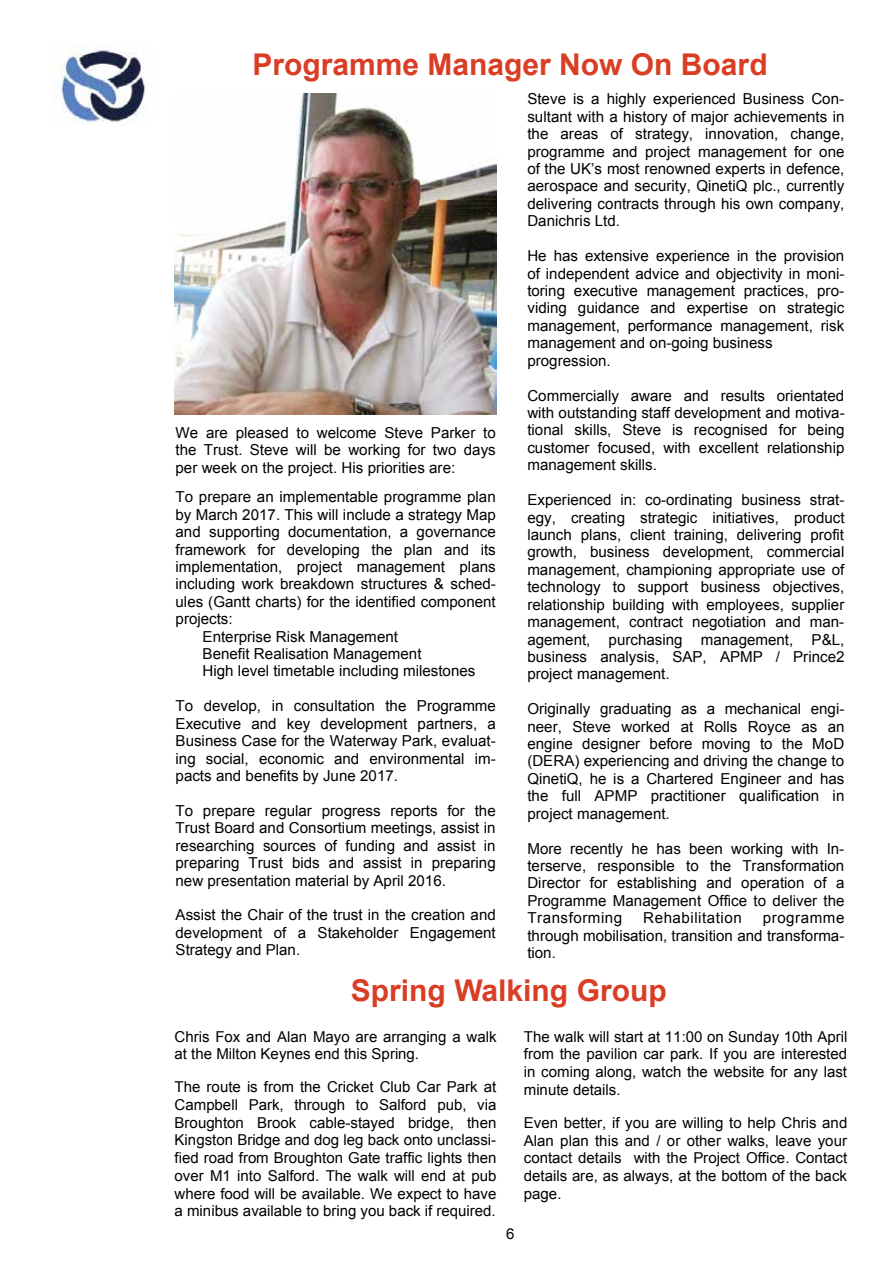
<style>
.page{position:relative;width:893px;height:1263px;background:#fff}
.page>*{position:absolute;margin:0;border:0;box-sizing:border-box;transform-origin:0 0}
.t1{font:700 30px "Arial";color:#d93e25}
.t2{font:15.15px/17.4px "Arial";color:#000;text-align:justify}
.t3{font:15.15px "Arial";letter-spacing:.035em;color:#000}
.t4{font:15px/17.7px "Arial";color:#000;text-align:justify}
</style>
<div class="page">
<img style="left:56px;top:44px;width:90px;height:82px">
<img style="left:175px;top:94px;width:321px;height:321px">
<h1 class="t1" style="left:252px;top:45px;width:517px">Programme Manager Now On Board</h1>
<p class="t2" style="left:527px;top:90px;width:318px">Steve is a highly experienced Business Con&shy;sultant with a history of major achievements in the areas of strategy, innovation, change, programme and project management for one of the UK’s most renowned experts in defence, aerospace and security, QinetiQ plc., currently delivering contracts through his own company, Danichris Ltd.</p>
<p class="t2" style="left:527px;top:247px;width:318px;text-align:left">He has extensive experience in the provision of independent advice and objectivity in moni&shy;toring executive management practices, pro&shy;viding guidance and expertise on strategic management, performance management, risk management and on-going business progression.</p>
<p class="t2" style="left:527px;top:387px;width:319px">Commercially aware and results orientated with outstanding staff development and motiva&shy;tional skills, Steve is recognised for being customer focused, with excellent relationship management skills.</p>
<p class="t2" style="left:527px;top:491px;width:319px">Experienced in: co-ordinating business strat&shy;egy, creating strategic initiatives, product launch plans, client training, delivering profit growth, business development, commercial management, championing appropriate use of technology to support business objectives, relationship building with employees, supplier management, contract negotiation and man&shy;agement, purchasing management, P&amp;L, business analysis, SAP, APMP / Prince2 project management.</p>
<p class="t2" style="left:527px;top:700px;width:319px">Originally graduating as a mechanical engi&shy;neer, Steve worked at Rolls Royce as an engine designer before moving to the MoD (DERA) experiencing and driving the change to QinetiQ, he is a Chartered Engineer and has the full APMP practitioner qualification in project management.</p>
<p class="t2" style="left:527px;top:840px;width:318px">More recently he has been working with In&shy;terserve, responsible to the Transformation Director for establishing and operation of a Programme Management Office to deliver the Transforming</p>
<p class="t2" style="left:176px;top:424px;width:322px">We are pleased to welcome Steve Parker to the Trust. Steve will be working for two days per week on the project. His priorities are:</p>
<p class="t2" style="left:176px;top:488px;width:322px">To prepare an implementable programme plan</p>
<p class="t2" style="left:176px;top:506px;width:322px">by March 2017. This will include a strategy Map</p>
<p class="t2" style="left:176px;top:523px;width:322px">and supporting documentation, a governance</p>
<p class="t2" style="left:176px;top:541px;width:322px">framework for developing the plan and its</p>
<p class="t2" style="left:176px;top:558px;width:321px">implementation, project management plans</p>
<p class="t2" style="left:176px;top:576px;width:322px">including work breakdown structures &amp; sched-</p>
<p class="t2" style="left:176px;top:593px;width:322px">ules (Gantt charts) for the identified component</p>
<p class="t2" style="left:176px;top:610px;width:59px">projects:</p>
<p class="t2" style="left:203px;top:628px;width:197px">Enterprise Risk Management</p>
<p class="t2" style="left:203px;top:645px;width:220px">Benefit Realisation Management</p>
<p class="t2" style="left:203px;top:663px;width:274px">High level timetable including milestones</p>
<p class="t2" style="left:176px;top:698px;width:322px">To develop, in consultation the Programme Executive and key development partners, a Business Case for the Waterway Park, evaluat&shy;ing social, economic and environmental im&shy;pacts and benefits by June 2017.</p>
<p class="t2" style="left:176px;top:802px;width:322px">To prepare regular progress reports for the Trust Board and Consortium meetings, assist in researching sources of funding and assist in preparing Trust bids and assist in preparing new presentation material by April 2016.</p>
<p class="t2" style="left:176px;top:907px;width:322px">Assist the Chair of the trust in the creation and development of a Stakeholder Engagement Strategy and Plan.</p>
<p class="t3" style="left:643px;top:908px;width:100px">Rehabilitation</p>
<p class="t2" style="left:527px;top:909px;width:318px;text-indent:235px">programme through mobilisation, transition and transforma&shy;tion.</p>
<h1 class="t1" style="left:351px;top:971px;width:317px">Spring Walking Group</h1>
<p class="t4" style="left:175px;top:1028px;width:323px">Chris Fox and Alan Mayo are arranging a walk at the Milton Keynes end this Spring.</p>
<p class="t4" style="left:175px;top:1078px;width:323px">The route is from the Cricket Club Car Park at Campbell Park, through to Salford pub, via Broughton Brook cable-stayed bridge, then Kingston Bridge and dog leg back onto unclassi&shy;fied road from Broughton Gate traffic lights then over M1 into Salford. The walk will end at pub where food will be available. We expect to have a minibus available to bring you back if required.</p>
<p class="t4" style="left:506px;top:1225px;width:10px">6</p>
<p class="t4" style="left:524px;top:1028px;width:325px">The walk will start at 11:00 on Sunday 10th April from the pavilion car park. If you are interested in coming along, watch the website for any last minute details.</p>
<p class="t4" style="left:524px;top:1114px;width:325px">Even better, if you are willing to help Chris and Alan plan this and / or other walks, leave your contact details with the Project Office. Contact details are, as always, at the bottom of the back page.</p>
</div>
